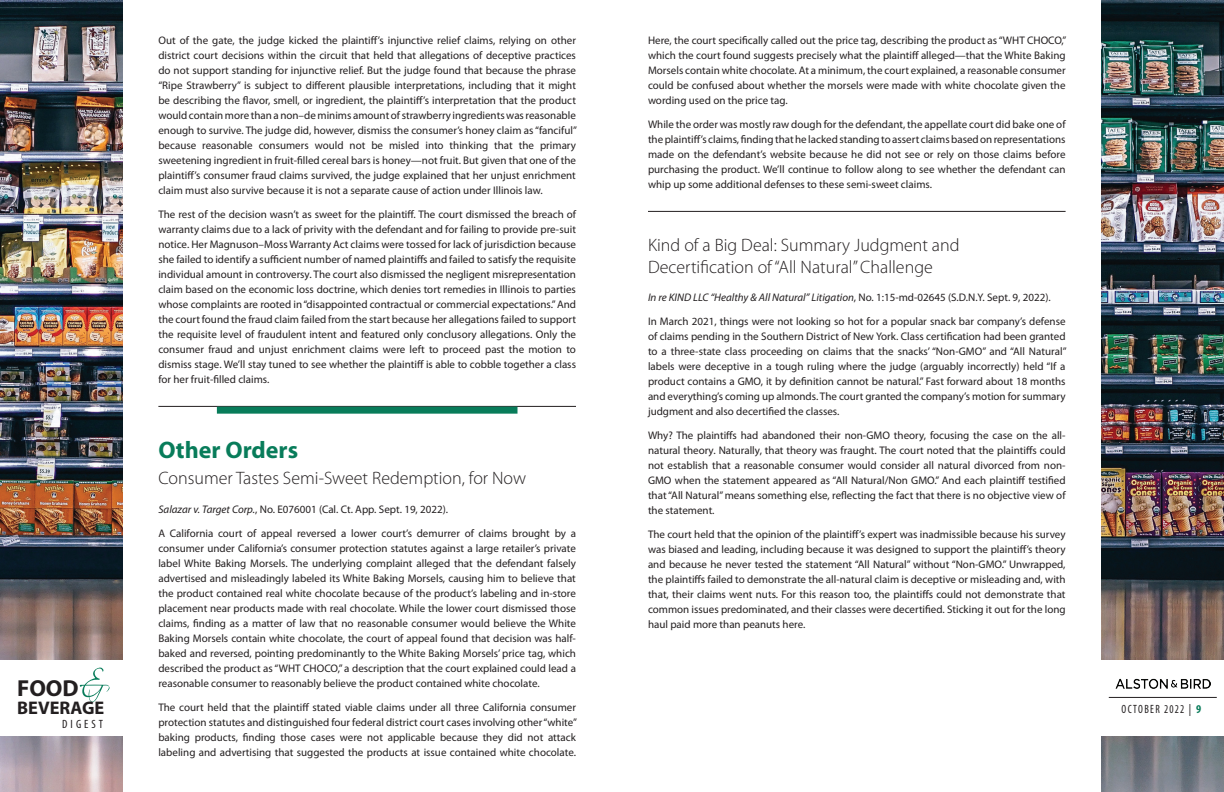
<style>
.page{position:relative;width:1224px;height:792px;background:#fff}
.page>*{position:absolute;margin:0;border:0;box-sizing:border-box;transform-origin:0 0}
.t1{font:700 24px "Myriad Pro";color:#087c5a}
.t2{font:700 23.2px "Myriad Pro";color:#231f20}
.t3{font:700 18.3px "Myriad Pro";color:#231f20}
.t4{font:300 18px/21.6px "Myriad Pro";color:#231f20}
.t5{font:condensed 12px "Myriad Pro";letter-spacing:.13em;color:#231f20;scale:.9 1}
.t6{font:condensed 12px "Myriad Pro";letter-spacing:.13em;color:#231f20}
.t7{font:11px/15px "Myriad Pro";color:#231f20;text-align:justify}
.s1{font-style:italic}
.s2{font-weight:700;color:#087c5a}
</style>
<div class="page">
<img style="left:0;top:0;width:122px;height:792px">
<img style="left:1102px;top:0;width:122px;height:792px">
<div style="left:0;top:660px;width:125px;height:75px;background:#fff"></div>
<svg style="left:80px;top:668px;width:30px;height:34px"></svg>
<div style="left:1096px;top:660px;width:128px;height:75px;background:#fff"></div>
<hr style="left:1109px;top:697px;width:108px;height:1px;background:#231f20">
<img style="left:1115px;top:678px;width:96px;height:11px">
<hr style="left:158px;top:406px;width:418px;height:1px;background:#231f20">
<div style="left:217px;top:407px;width:301px;height:7px;background:#087c5a"></div>
<hr style="left:648px;top:211px;width:418px;height:1px;background:#231f20">
<h2 class="t2" style="left:17px;top:673px;width:63px">FOOD</h2>
<h3 class="t3" style="left:17px;top:696px;width:89px">BEVERAGE</h3>
<p class="t6" style="left:62px;top:716px;width:42px">DIGEST</p>
<p class="t7" style="left:158px;top:33px;width:420px">Out of the gate, the judge kicked the plaintiff’s injunctive relief claims, relying on other district court decisions within the circuit that held that allegations of deceptive practices do not support standing for injunctive relief. But the judge found that because the phrase “Ripe Strawberry” is subject to different plausible interpretations, including that it might be describing the flavor, smell, or ingredient, the plaintiff’s interpretation that the product would contain more than a non–de minims amount of strawberry ingredients was reasonable enough to survive. The judge did, however, dismiss the consumer’s honey claim as “fanciful” because reasonable consumers would not be misled into thinking that the primary sweetening ingredient in fruit-filled cereal bars is honey—not fruit. But given that one of the plaintiff’s consumer fraud claims survived, the judge explained that her unjust enrichment claim must also survive because it is not a separate cause of action under Illinois law.</p>
<p class="t7" style="left:158px;top:207px;width:419px">The rest of the decision wasn’t as sweet for the plaintiff. The court dismissed the breach of warranty claims due to a lack of privity with the defendant and for failing to provide pre-suit notice. Her Magnuson–Moss Warranty Act claims were tossed for lack of jurisdiction because she failed to identify a sufficient number of named plaintiffs and failed to satisfy the requisite individual amount in controversy. The court also dismissed the negligent misrepresentation claim based on the economic loss doctrine, which denies tort remedies in Illinois to parties whose complaints are rooted in “disappointed contractual or commercial expectations.” And the court found the fraud claim failed from the start because her allegations failed to support the requisite level of fraudulent intent and featured only conclusory allegations. Only the consumer fraud and unjust enrichment claims were left to proceed past the motion to dismiss stage. We’ll stay tuned to see whether the plaintiff is able to cobble together a class for her fruit-filled claims.</p>
<h1 class="t1" style="left:158px;top:434px;width:141px">Other Orders</h1>
<h3 class="t4" style="left:158px;top:467px;width:369px">Consumer Tastes Semi-Sweet Redemption, for Now</h3>
<p class="t7" style="left:158px;top:497px;width:419px;line-height:24px"><span class="s1">Salazar v. Target Corp.</span>, No. E076001 (Cal. Ct. App. Sept. 19, 2022).<br>A California court of appeal reversed a lower court’s demurrer of claims brought by a</p>
<p class="t7" style="left:158px;top:540px;width:419px">consumer under California’s consumer protection statutes against a large retailer’s private label White Baking Morsels. The underlying complaint alleged that the defendant falsely advertised and misleadingly labeled its White Baking Morsels, causing him to believe that the product contained real white chocolate because of the product’s labeling and in-store placement near products made with real chocolate. While the lower court dismissed those claims, finding as a matter of law that no reasonable consumer would believe the White Baking Morsels contain white chocolate, the court of appeal found that decision was half&shy;baked and reversed, pointing predominantly to the White Baking Morsels’ price tag, which described the product as “WHT CHOCO,” a description that the court explained could lead a reasonable consumer to reasonably believe the product contained white chocolate.</p>
<p class="t7" style="left:158px;top:699px;width:420px">The court held that the plaintiff stated viable claims under all three California consumer protection statutes and distinguished four federal district court cases involving other “white” baking products, finding those cases were not applicable because they did not attack labeling and advertising that suggested the products at issue contained white chocolate.</p>
<p class="t7" style="left:648px;top:33px;width:420px">Here, the court specifically called out the price tag, describing the product as “WHT CHOCO,” which the court found suggests precisely what the plaintiff alleged—that the White Baking Morsels contain white chocolate. At a minimum, the court explained, a reasonable consumer could be confused about whether the morsels were made with white chocolate given the wording used on the price tag.</p>
<p class="t7" style="left:648px;top:117px;width:419px">While the order was mostly raw dough for the defendant, the appellate court did bake one of the plaintiff’s claims, finding that he lacked standing to assert claims based on representations made on the defendant’s website because he did not see or rely on those claims before purchasing the product. We’ll continue to follow along to see whether the defendant can whip up some additional defenses to these semi-sweet claims.</p>
<h3 class="t4" style="left:648px;top:234px;width:313px">Kind of a Big Deal: Summary Judgment and<br>Decertification of “All Natural” Challenge</h3>
<p class="t7" style="left:648px;top:285px;width:419px;line-height:24px"><span class="s1">In re KIND LLC “Healthy &amp; All Natural” Litigation</span>, No. 1:15-md-02645 (S.D.N.Y. Sept. 9, 2022).<br>In March 2021, things were not looking so hot for a popular snack bar company’s defense</p>
<p class="t7" style="left:648px;top:329px;width:420px">of claims pending in the Southern District of New York. Class certification had been granted to a three-state class proceeding on claims that the snacks’ “Non-GMO” and “All Natural” labels were deceptive in a tough ruling where the judge (arguably incorrectly) held “If a product contains a GMO, it by definition cannot be natural.” Fast forward about 18 months and everything’s coming up almonds. The court granted the company’s motion for summary judgment and also decertified the classes.</p>
<p class="t7" style="left:648px;top:428px;width:419px">Why? The plaintiffs had abandoned their non-GMO theory, focusing the case on the all&shy;natural theory. Naturally, that theory was fraught. The court noted that the plaintiffs could not establish that a reasonable consumer would consider all natural divorced from non-GMO when the statement appeared as “All Natural/Non GMO.” And each plaintiff testified that “All Natural” means something else, reflecting the fact that there is no objective view of the statement.</p>
<p class="t7" style="left:648px;top:527px;width:419px">The court held that the opinion of the plaintiff’s expert was inadmissible because his survey was biased and leading, including because it was designed to support the plaintiff’s theory and because he never tested the statement “All Natural” without “Non-GMO.” Unwrapped, the plaintiffs failed to demonstrate the all-natural claim is deceptive or misleading and, with that, their claims went nuts. For this reason too, the plaintiffs could not demonstrate that common issues predominated, and their classes were decertified. Sticking it out for the long haul paid more than peanuts here.</p>
<p class="t5" style="left:1122px;top:701px;width:90px">OCTOBER 2022 | <span class="s2">9</span></p>
</div>
